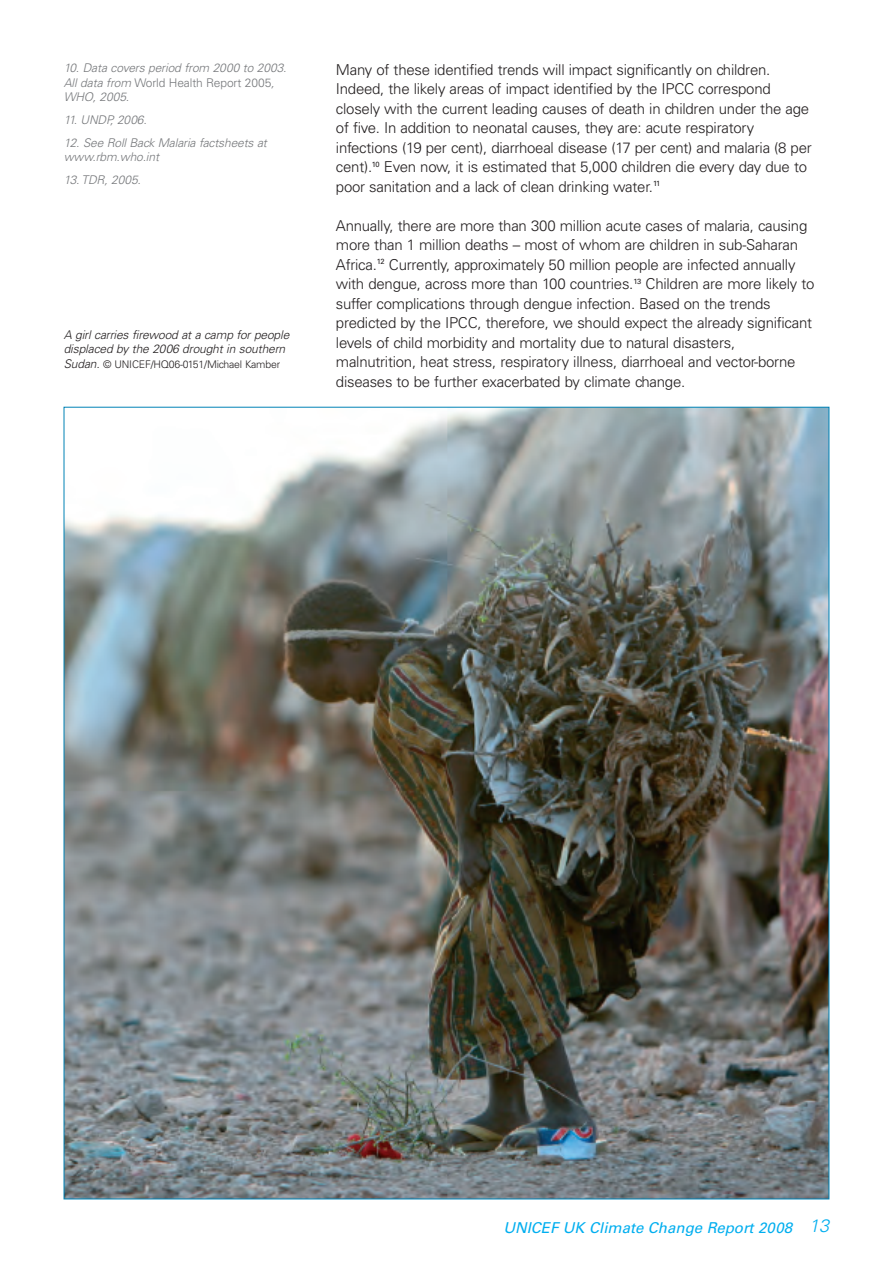
<style>
.page{position:relative;width:893px;height:1263px;background:#fff}
.page>*{position:absolute;margin:0;border:0;box-sizing:border-box;transform-origin:0 0}
.t1{font:300 15px/19.5px "Univers";letter-spacing:-.015em;color:#231f20}
.t2{font:italic 15px "Univers";color:#00aeef}
.t3{font:italic 300 12px/14.4px "Univers";letter-spacing:-.01em;color:#76787b}
.t4{font:italic 300 12px/14.4px "Univers";letter-spacing:-.01em;color:#231f20}
.t5{font:300 10.5px "Univers";letter-spacing:-.015em;color:#231f20}
.s1{font-style:normal}
.s2{font-style:italic;font-size:12px}
.s3{font-weight:300;font-size:18px}
</style>
<div class="page">
<img style="left:66px;top:409px;width:761px;height:788px">
<p class="t3" style="left:64px;top:62px;width:224px">10. Data covers period from 2000 to 2003.<br>All data from <span class="s1">World Health Report 2005</span>,<br>WHO, 2005.</p>
<p class="t3" style="left:64px;top:114px;width:85px">11. UNDP, 2006.</p>
<p class="t3" style="left:64px;top:137px;width:205px">12. See Roll Back Malaria factsheets at www.rbm.who.int</p>
<p class="t3" style="left:64px;top:174px;width:79px">13. TDR, 2005.</p>
<p class="t4" style="left:64px;top:329px;width:227px">A girl carries firewood at a camp for people displaced by the 2006 drought in southern</p>
<p class="t5" style="left:64px;top:360px;width:218px"><span class="s2">Sudan.</span> © UNICEF/HQ06-0151/Michael Kamber</p>
<p class="t1" style="left:336px;top:61px;width:477px">Many of these identified trends will impact significantly on children.<br>Indeed, the likely areas of impact identified by the IPCC correspond closely with the current leading causes of death in children under the age of five. In addition to neonatal causes, they are: acute respiratory infections (19 per cent), diarrhoeal disease (17 per cent) and malaria (8 per cent).<sup>10</sup> Even now, it is estimated that 5,000 children die every day due to poor sanitation and a lack of clean drinking water.<sup>11</sup></p>
<p class="t1" style="left:336px;top:217px;width:480px">Annually, there are more than 300 million acute cases of malaria, causing more than 1 million deaths – most of whom are children in sub-Saharan Africa.<sup>12</sup> Currently, approximately 50 million people are infected annually with dengue, across more than 100 countries.<sup>13</sup> Children are more likely to suffer complications through dengue infection. Based on the trends predicted by the IPCC, therefore, we should expect the already significant levels of child morbidity and mortality due to natural disasters, malnutrition, heat stress, respiratory illness, diarrhoeal and vector-borne diseases to be further exacerbated by climate change.</p>
<p class="t2" style="left:503px;top:1222px;width:327px">UNICEF UK Climate Change Report 2008 <span class="s3">13</span></p>
</div>
